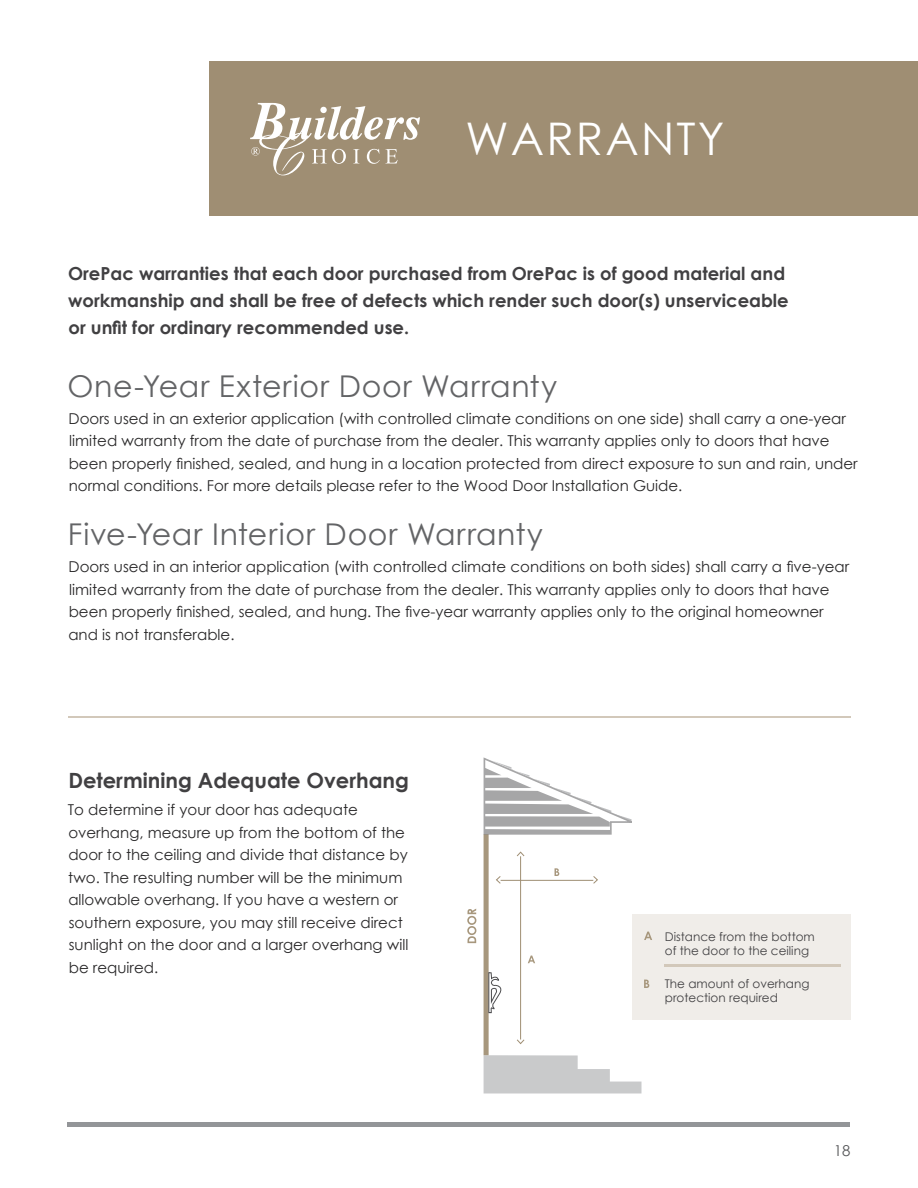
<style>
.page{position:relative;width:918px;height:1188px;background:#fff}
.page>*{position:absolute;margin:0;border:0;box-sizing:border-box;transform-origin:0 0}
.t1{font:45px "Century Gothic";letter-spacing:.05em;color:#fff}
.t2{font:30px "Century Gothic";letter-spacing:.025em;color:#636466}
.t3{font:700 21px "Century Gothic";color:#414042}
.t4{font:700 18px/27px "Century Gothic";color:#414042}
.t5{font:15px/22.5px "Century Gothic";color:#292829}
.t6{font:15px "Century Gothic";color:#58595b}
.t7{font:12px/14.4px "Century Gothic";color:#414042}
.s1{font-style:inherit}
</style>
<div class="page">
<div style="left:68px;top:1122px;width:782px;height:5px;background:#939598"></div>
<div style="left:210px;top:61px;width:708px;height:155px;background:#9f8e73"></div>
<svg style="left:250px;top:103px;width:170px;height:72px"></svg>
<hr style="left:68px;top:716px;width:783px;height:2px;background:#d2c8ba">
<svg style="left:467px;top:909px;width:9px;height:34px"></svg>
<div style="left:633px;top:914px;width:218px;height:105px;background:#f0ede9"></div>
<svg style="left:483px;top:757px;width:169px;height:337px"></svg>
<hr style="left:665px;top:965px;width:176px;height:2px;background:#d2c8ba">
<h1 class="t1" style="left:465px;top:107px;width:261px">WARRANTY</h1>
<p class="t4" style="left:68px;top:259px;width:722px">OrePac warranties that each door purchased from OrePac is of good material and workmanship and shall be free of defects which render such door(s) unserviceable or unfit for ordinary recommended use.</p>
<h2 class="t2" style="left:67px;top:365px;width:491px">One-Year Exterior Door Warranty</h2>
<p class="t5" style="left:69px;top:407px;width:791px">Doors used in an exterior application (with controlled climate conditions on one side) shall carry a one-year limited warranty from the date of purchase from the dealer. This warranty applies only to doors that have been properly finished, sealed, and hung in a location protected from direct exposure to sun and rain, under normal conditions. For more details please refer to the Wood Door Installation Guide.</p>
<h2 class="t2" style="left:68px;top:513px;width:477px">Five-Year Interior Door Warranty</h2>
<p class="t5" style="left:68px;top:555px;width:782px">Doors used in an interior application (with controlled climate conditions on both sides) shall carry a five-year limited warranty from the date of purchase from the dealer. This warranty applies only to doors that have been properly finished, sealed, and hung. The five-year warranty applies only to the original homeowner and is not transferable.</p>
<h3 class="t3" style="left:68px;top:765px;width:342px"><span class="s1">D</span>etermining Adequate Overhang</h3>
<p class="t5" style="left:68px;top:798px;width:342px">To determine if your door has adequate overhang, measure up from the bottom of the door to the ceiling and divide that distance by two. The resulting number will be the minimum allowable overhang. If you have a western or southern exposure, you may still receive direct sunlight on the door and a larger overhang will be required.</p>
<p class="t7" style="left:665px;top:929px;width:152px">Distance from the bottom of the door to the ceiling</p>
<p class="t7" style="left:665px;top:976px;width:146px">The amount of overhang protection required</p>
<p class="t6" style="left:834px;top:1140px;width:18px">18</p>
</div>
